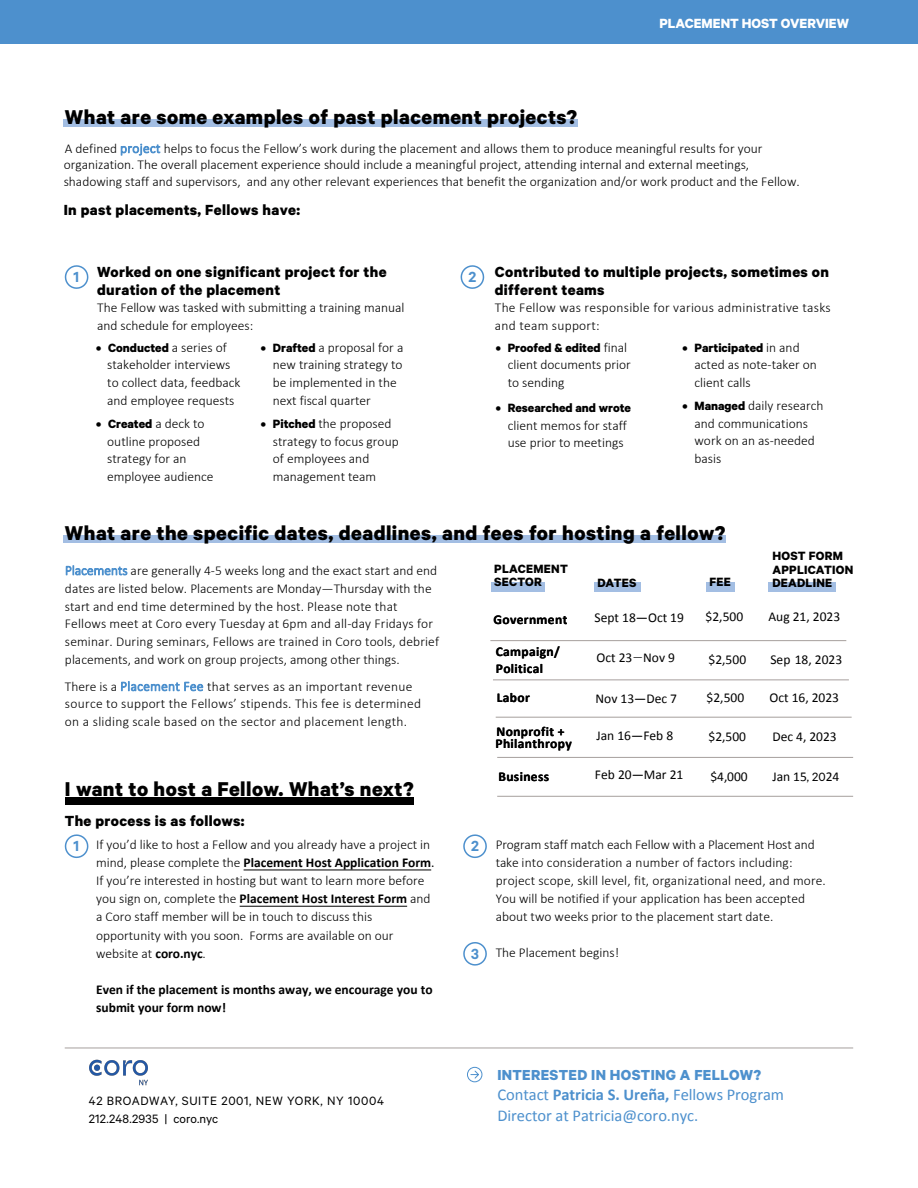
<style>
.page{position:relative;width:918px;height:1188px;background:#fff}
.page>*{position:absolute;margin:0;border:0;box-sizing:border-box;transform-origin:0 0}
.t1{font:700 22.5px "Calibre";letter-spacing:.02em;color:#000}
.t2{font:700 16.5px/18px "Calibre";letter-spacing:.02em;color:#000101}
.t3{font:16.5px/20.7px "Calibri";letter-spacing:-.005em;color:#4d90cd}
.t4{font:600 16.5px "Calibre";color:#4d90cd}
.t5{font:700 16.35px "Calibre";letter-spacing:.02em;color:#4d90cd}
.t6{font:700 15px "Calibre";color:#fff}
.t7{font:13.65px/18.1px "Calibre";letter-spacing:.045em;color:#000}
.t8{font:300 13.5px/17.7px "Calibri";color:#000}
.t9{font:300 13.5px/17.7px "Calibri";letter-spacing:.02em;color:#000}
.t10{font:13.5px "Calibri";color:#000}
.t11{font:700 13.5px "Calibre";color:#000}
.t12{font:700 13.5px/18px "Calibri";color:#000}
.t13{font:700 13.5px/12.5px "Calibri";letter-spacing:.025em;color:#000}
.t14{font:700 13.5px/13.5px "Calibre";letter-spacing:.02em;color:#000}
.s1{color:#4d90cd}
.s2{font-family:"Calibri";font-weight:300}
.s3{font-family:"Calibre";font-weight:700}
.s4{font-family:"Brandon Grotesque"}
.s5{font-weight:700}
.s6{font-weight:400}
.s7{font-family:"Calibre"}
</style>
<div class="page">
<div style="left:63px;top:119px;width:515px;height:8px;background:#a3bee3"></div>
<div style="left:63px;top:536px;width:663px;height:7px;background:#a3bee3"></div>
<hr style="left:240px;top:906px;width:167px;height:1px;background:#000">
<hr style="left:244px;top:870px;width:187px;height:1px;background:#000">
<div style="left:0;top:0;width:918px;height:43px;background:#4d90cd"></div>
<div style="left:65px;top:797px;width:348px;height:7px;background:#000"></div>
<div style="left:491px;top:582px;width:54px;height:9px;background:#a3bee3"></div>
<div style="left:594px;top:582px;width:46px;height:9px;background:#a3bee3"></div>
<div style="left:706px;top:582px;width:29px;height:9px;background:#a3bee3"></div>
<div style="left:769px;top:582px;width:67px;height:9px;background:#a3bee3"></div>
<hr style="left:490px;top:640px;width:356px;height:1px;background:#a69f9d">
<hr style="left:496px;top:717px;width:356px;height:1px;background:#a69f9d">
<hr style="left:497px;top:757px;width:356px;height:1px;background:#a69f9d">
<hr style="left:497px;top:796px;width:356px;height:1px;background:#a69f9d">
<hr style="left:65px;top:1048px;width:788px;height:1px;background:#a69f9d">
<svg style="left:64px;top:265px;width:25px;height:24px"></svg>
<svg style="left:460px;top:265px;width:25px;height:24px"></svg>
<svg style="left:64px;top:834px;width:25px;height:25px"></svg>
<svg style="left:463px;top:834px;width:24px;height:24px"></svg>
<svg style="left:463px;top:942px;width:24px;height:24px"></svg>
<svg style="left:467px;top:1066px;width:16px;height:17px"></svg>
<img style="left:89px;top:1060px;width:59px;height:25px">
<hr style="left:493px;top:680px;width:356px;height:1px;background:#a69f9d">
<h1 class="t1" style="left:65px;top:103px;width:514px">What are some examples of past placement projects?</h1>
<p class="t6" style="left:659px;top:14px;width:191px">PLACEMENT HOST OVERVIEW</p>
<p class="t8" style="left:64px;top:140px;width:738px;line-height:16.6px">A defined <span class="s1">project</span> helps to focus the Fellow’s work during the placement and allows them to produce meaningful results for your organization. The overall placement experience should include a meaningful project, attending internal and external meetings, shadowing staff and supervisors, and any other relevant experiences that benefit the organization and/or work product and the Fellow.</p>
<p class="t2" style="left:64px;top:200px;width:238px">In past placements, Fellows have:</p>
<p class="t2" style="left:97px;top:262px;width:291px">Worked on one significant project for the duration of the placement</p>
<p class="t8" style="left:97px;top:299px;width:309px">The Fellow was tasked with submitting a training manual and schedule for employees:</p>
<p class="t11" style="left:96px;top:339px;width:132px">• Conducted <span class="s2">a series of</span></p>
<p class="t8" style="left:107px;top:356px;width:135px">stakeholder interviews to collect data, feedback and employee requests</p>
<p class="t11" style="left:96px;top:415px;width:110px">• Created <span class="s2">a deck to</span></p>
<p class="t8" style="left:107px;top:432px;width:108px">outline proposed strategy for an employee audience</p>
<p class="t4" style="left:74px;top:267px;width:7px">1</p>
<p class="t4" style="left:468px;top:267px;width:9px">2</p>
<p class="t8" style="left:273px;top:338px;width:132px;text-indent:-12px"><span class="s3">• Drafted</span> a proposal for a new training strategy to be implemented in the next fiscal quarter</p>
<p class="t8" style="left:273px;top:414px;width:127px;text-indent:-12px"><span class="s3">• Pitched</span> the proposed strategy to focus group of employees and management team</p>
<p class="t2" style="left:495px;top:262px;width:336px">Contributed to multiple projects, sometimes on different teams</p>
<p class="t9" style="left:495px;top:299px;width:337px">The Fellow was responsible for various administrative tasks and team support:</p>
<p class="t11" style="left:496px;top:339px;width:133px">• Proofed &amp; edited <span class="s2">final</span></p>
<p class="t8" style="left:508px;top:356px;width:125px">client documents prior to sending</p>
<p class="t11" style="left:496px;top:399px;width:137px">• Researched and wrote</p>
<p class="t8" style="left:508px;top:416px;width:121px">client memos for staff use prior to meetings</p>
<p class="t11" style="left:683px;top:339px;width:119px">• Participated <span class="s2">in and</span></p>
<p class="t8" style="left:695px;top:356px;width:124px">acted as note-taker on client calls</p>
<p class="t8" style="left:695px;top:397px;width:131px;text-indent:-12px"><span class="s3">• Managed</span> daily research and communications work on an as-needed basis</p>
<h1 class="t1" style="left:65px;top:520px;width:662px">What are the specific dates, deadlines, and fees for hosting a fellow?</h1>
<p class="t8" style="left:65px;top:561px;width:376px"><span class="s1">Placements</span> are generally 4-5 weeks long and the exact start and end dates are listed below. Placements are Monday—Thursday with the start and end time determined by the host. Please note that Fellows meet at Coro every Tuesday at 6pm and all-day Fridays for seminar. During seminars, Fellows are trained in Coro tools, debrief placements, and work on group projects, among other things.</p>
<p class="t9" style="left:65px;top:677px;width:358px">There is a <span class="s1">Placement Fee</span> that serves as an important revenue source to support the Fellows’ stipends. This fee is determined on a sliding scale based on the sector and placement length.</p>
<p class="t14" style="left:772px;top:549px;width:82px">HOST FORM<br>APPLICATION<br>DEADLINE</p>
<p class="t14" style="left:494px;top:561px;width:75px">PLACEMENT<br>SECTOR</p>
<p class="t11" style="left:598px;top:574px;width:40px">DATES</p>
<p class="t11" style="left:710px;top:573px;width:23px">FEE</p>
<p class="t10" style="left:595px;top:608px;width:91px">Sept 18—Oct 19</p>
<p class="t10" style="left:706px;top:607px;width:39px">$2,500</p>
<p class="t10" style="left:768px;top:607px;width:73px">Aug 21, 2023</p>
<p class="t13" style="left:494px;top:613px;width:75px">Government</p>
<p class="t13" style="left:496px;top:645px;width:66px">Campaign/</p>
<p class="t10" style="left:709px;top:650px;width:39px">$2,500</p>
<p class="t10" style="left:770px;top:650px;width:73px">Sep 18, 2023</p>
<p class="t10" style="left:597px;top:649px;width:80px">Oct 23<span class="s4">—</span>Nov 9</p>
<p class="t13" style="left:496px;top:661px;width:49px">Political</p>
<p class="t10" style="left:596px;top:689px;width:83px">Nov 13—Dec 7</p>
<p class="t10" style="left:707px;top:688px;width:39px">$2,500</p>
<p class="t10" style="left:769px;top:688px;width:71px">Oct 16, 2023</p>
<p class="t13" style="left:497px;top:691px;width:35px">Labor</p>
<p class="t13" style="left:496px;top:724px;width:78px">Nonprofit +<br>Philanthropy</p>
<p class="t10" style="left:597px;top:726px;width:78px">Jan 16—Feb 8</p>
<p class="t10" style="left:709px;top:727px;width:39px">$2,500</p>
<p class="t10" style="left:772px;top:727px;width:66px">Dec 4, 2023</p>
<h1 class="t1" style="left:65px;top:775px;width:350px">I want to host a Fellow. What’s next?</h1>
<p class="t2" style="left:65px;top:811px;width:181px">The process is as follows:</p>
<p class="t8" style="left:96px;top:835px;width:340px;line-height:18.1px">If you’d like to host a Fellow and you already have a project in mind, please complete the <span class="s5">Placement Host Application Form</span><span class="s6">.<br></span>If you’re interested in hosting but want to learn more before you sign on, complete the <span class="s5">Placement Host Interest Form</span> and a Coro staff member will be in touch to discuss this opportunity with you soon. Forms are available on our website at <span class="s5">coro.nyc</span>.</p>
<p class="t12" style="left:96px;top:980px;width:338px">Even if the placement is months away, we encourage you to submit your form now!</p>
<p class="t4" style="left:74px;top:836px;width:7px">1</p>
<p class="t4" style="left:471px;top:836px;width:9px">2</p>
<p class="t4" style="left:471px;top:944px;width:9px">3</p>
<p class="t13" style="left:498px;top:770px;width:52px">Business</p>
<p class="t10" style="left:595px;top:765px;width:90px">Feb 20—Mar 21</p>
<p class="t10" style="left:711px;top:767px;width:39px">$4,000</p>
<p class="t10" style="left:772px;top:767px;width:69px">Jan 15<span class="s7">, 20</span>24</p>
<p class="t8" style="left:496px;top:835px;width:332px">Program staff match each Fellow with a Placement Host and take into consideration a number of factors including: project scope, skill level, fit, organizational need, and more.<br>You will be notified if your application has been accepted about two weeks prior to the placement start date.</p>
<p class="t8" style="left:496px;top:943px;width:125px">The Placement begins!</p>
<p class="t7" style="left:89px;top:1091px;width:297px">42 BROADWAY, SUITE 2001, NEW YORK, NY 10004<br>212.248.2935 | coro.nyc</p>
<p class="t5" style="left:497px;top:1065px;width:265px">INTERESTED IN HOSTING A FELLOW?</p>
<p class="t3" style="left:497px;top:1084px;width:288px">Contact <span class="s5">Patricia S. Ureña,</span> Fellows Program<br>Director at Patricia@coro.nyc.</p>
</div>
